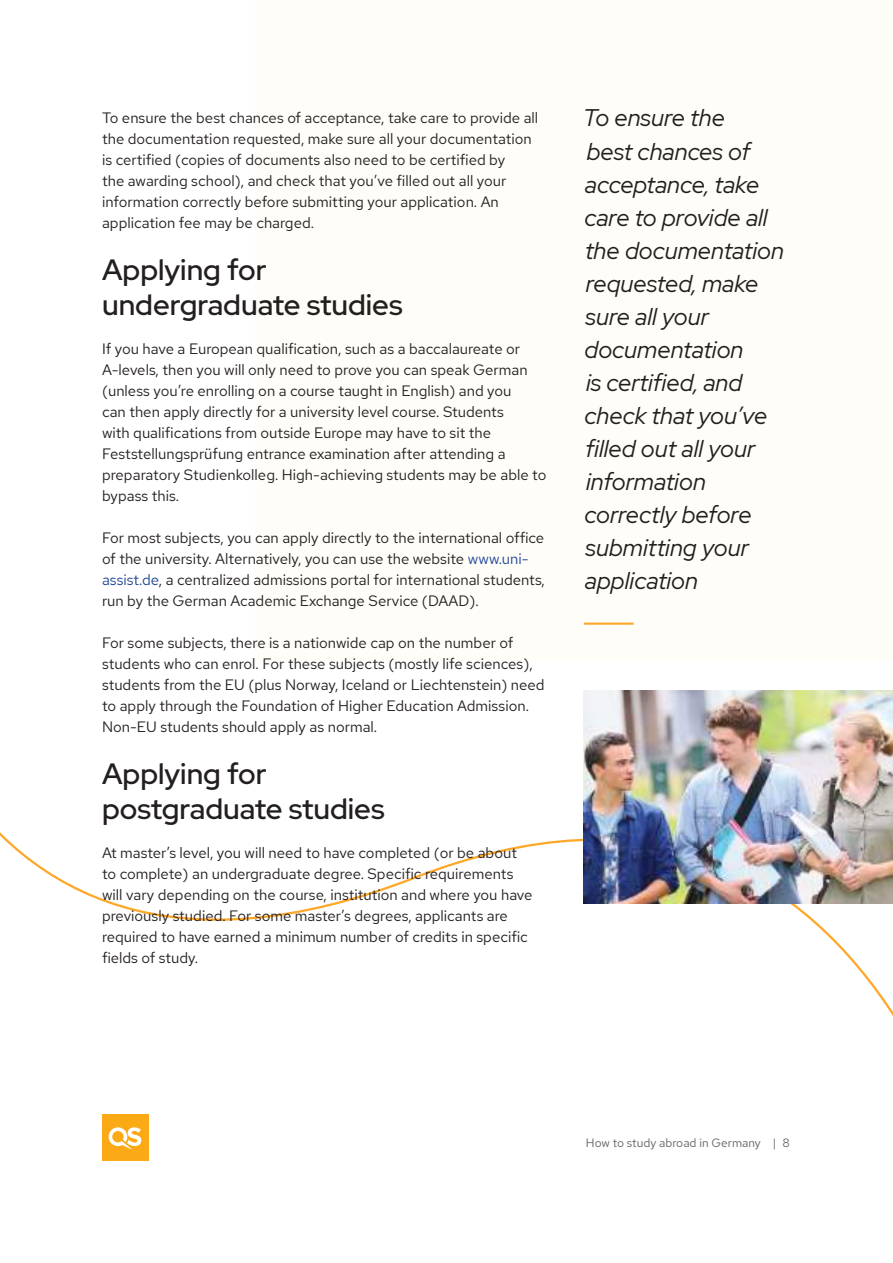
<style>
.page{position:relative;width:893px;height:1263px;background:#fff}
.page>*{position:absolute;margin:0;border:0;box-sizing:border-box;transform-origin:0 0}
.t1{font:500 29.25px/35.1px "Red Hat Display";color:#241f1f}
.t2{font:italic 24px/33px "Red Hat Display";color:#241f1f}
.t3{font:15px/21px "Red Hat Text";color:#241f1f}
.t4{font:12px "Red Hat Text";color:#656365}
.s1{color:#214798}
</style>
<div class="page">
<svg style="left:0;top:820px;width:893px;height:341px"></svg>
<hr style="left:584px;top:622px;width:50px;height:3px;background:#fea82a">
<img style="left:584px;top:690px;width:309px;height:214px">
<p class="t3" style="left:102px;top:107px;width:438px">To ensure the best chances of acceptance, take care to provide all the documentation requested, make sure all your documentation is certified (copies of documents also need to be certified by<br>the awarding school), and check that you’ve filled out all your information correctly before submitting your application. An application fee may be charged.</p>
<h1 class="t1" style="left:102px;top:252px;width:302px">Applying for undergraduate studies</h1>
<p class="t3" style="left:102px;top:338px;width:446px">If you have a European qualification, such as a baccalaureate or A-levels, then you will only need to prove you can speak German (unless you’re enrolling on a course taught in English) and you<br>can then apply directly for a university level course. Students<br>with qualifications from outside Europe may have to sit the Feststellungsprüfung entrance examination after attending a preparatory Studienkolleg. High-achieving students may be able to bypass this.</p>
<p class="t3" style="left:102px;top:527px;width:444px">For most subjects, you can apply directly to the international office of the university. Alternatively, you can use the website <span class="s1">www.uni&shy;assist.de</span>, a centralized admissions portal for international students, run by the German Academic Exchange Service (DAAD).</p>
<p class="t3" style="left:102px;top:632px;width:444px">For some subjects, there is a nationwide cap on the number of students who can enrol. For these subjects (mostly life sciences), students from the EU (plus Norway, Iceland or Liechtenstein) need to apply through the Foundation of Higher Education Admission.<br>Non-EU students should apply as normal.</p>
<h1 class="t1" style="left:102px;top:756px;width:284px">Applying for postgraduate studies</h1>
<p class="t3" style="left:102px;top:842px;width:432px">At master’s level, you will need to have completed (or be about to complete) an undergraduate degree. Specific requirements will vary depending on the course, institution and where you have previously studied. For some master’s degrees, applicants are required to have earned a minimum number of credits in specific fields of study.</p>
<p class="t2" style="left:583px;top:101px;width:203px">To ensure the<br>best chances of acceptance, take care to provide all the documentation requested, make sure all your documentation<br>is certified, and check that you’ve filled out all your information correctly before submitting your application</p>
<p class="t4" style="left:586px;top:1135px;width:205px">How to study abroad in Germany | 8</p>
</div>
